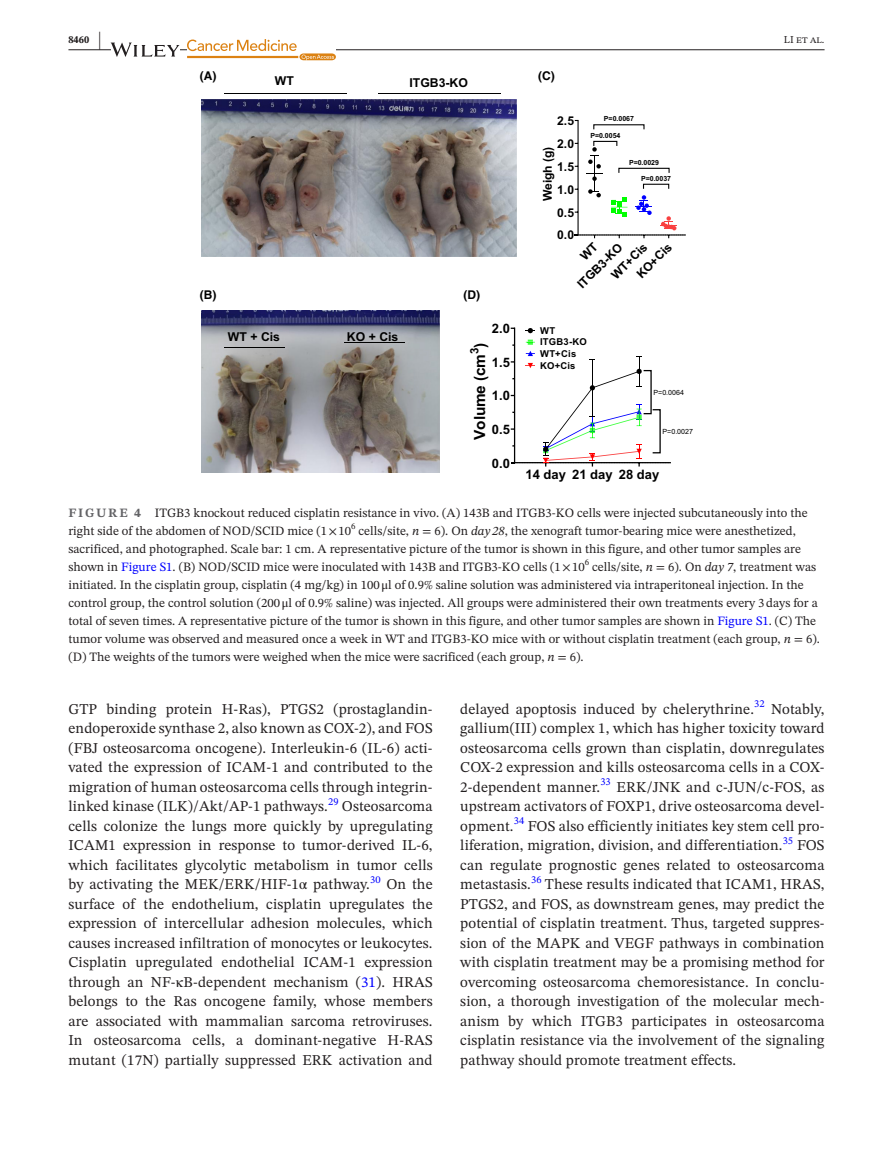
<style>
.page{position:relative;width:893px;height:1174px;background:#fff}
.page>*{position:absolute;margin:0;border:0;box-sizing:border-box;transform-origin:0 0}
.t1{font:700 15.3px "Arial";letter-spacing:-.01em;color:#000}
.t2{font:15px/19.5px "STIX Two Text";letter-spacing:.01em;color:#231f20;text-align:justify}
.t3{font:700 13.05px "Arial";color:#000}
.t4{font:12.75px/18px "STIX Two Text";color:#231f20}
.t5{font:700 12.3px "Arial";color:#000}
.t6{font:700 12.15px "Arial";letter-spacing:-.015em;color:#000}
.t7{font:700 12px "Helvetica LT Std";color:#000}
.t8{font:10.5px "STIX Two Text";letter-spacing:.01em;color:#00f}
.t9{font:10.5px "STIX Two Text";color:#231f20}
.t10{font:700 10.5px "STIX Two Text";color:#231f20}
.t11{font:700 9.45px/11.6px "Arial";letter-spacing:.03em;color:#000}
.t12{font:8.85px "STIX Two Text";color:#231f20}
.t13{font:700 7.05px "Arial";letter-spacing:-.005em;color:#000}
.t14{font:7.05px "Arial";letter-spacing:-.005em;color:#000}
.s1{font-size:21px}
.s2{font-weight:700;color:#636366}
.s3{font-family:"STIX"}
.s4{font-style:italic}
.s5{color:#00f}
</style>
<div class="page">
<hr style="left:68px;top:49px;width:756px;height:1px;background:#231f20">
<svg style="left:111px;top:43px;width:68px;height:14px"></svg>
<svg style="left:187px;top:39px;width:149px;height:21px"></svg>
<img style="left:201px;top:100px;width:315px;height:156px">
<hr style="left:224px;top:93px;width:122px;height:1px;background:#000">
<hr style="left:378px;top:93px;width:122px;height:1px;background:#000">
<img style="left:201px;top:310px;width:238px;height:163px">
<hr style="left:224px;top:347px;width:61px;height:1px;background:#000">
<hr style="left:344px;top:342px;width:61px;height:1px;background:#000">
<hr style="left:577px;top:234px;width:109px;height:1px;background:#000">
<hr style="left:577px;top:120px;width:2px;height:115px;background:#000">
<svg style="left:593px;top:124px;width:51px;height:5px"></svg>
<hr style="left:514px;top:462px;width:157px;height:1px;background:#000">
<hr style="left:514px;top:327px;width:1px;height:136px;background:#000">
<svg style="left:526px;top:328px;width:9px;height:5px"></svg>
<svg style="left:511px;top:339px;width:158px;height:127px"></svg>
<svg style="left:575px;top:141px;width:110px;height:98px"></svg>
<p class="t10" style="left:68px;top:32px;width:34px">8460 <span class="s1">|</span></p>
<p class="t9" style="left:784px;top:32px;width:42px">LI et al.</p>
<p class="t7" style="left:200px;top:68px;width:18px">(A)</p>
<p class="t7" style="left:538px;top:68px;width:18px">(C)</p>
<p class="t5" style="left:275px;top:72px;width:21px">WT</p>
<p class="t5" style="left:410px;top:74px;width:60px">ITGB3-KO</p>
<p class="t6" style="left:557px;top:112px;width:18px">2.5</p>
<p class="t6" style="left:557px;top:135px;width:18px">2.0</p>
<p class="t6" style="left:539px;top:201px;width:56px;rotate:-90deg">Weigh (g)</p>
<p class="t6" style="left:557px;top:158px;width:18px">1.5</p>
<p class="t6" style="left:557px;top:181px;width:18px">1.0</p>
<p class="t6" style="left:557px;top:204px;width:18px">0.5</p>
<p class="t6" style="left:557px;top:226px;width:18px">0.0</p>
<p class="t13" style="left:604px;top:114px;width:31px">P=0.0067</p>
<p class="t13" style="left:629px;top:157px;width:31px">P=0.0029</p>
<p class="t13" style="left:590px;top:130px;width:31px">P=0.0054</p>
<p class="t13" style="left:641px;top:173px;width:31px">P=0.0037</p>
<p class="t7" style="left:200px;top:287px;width:18px">(B)</p>
<p class="t7" style="left:464px;top:287px;width:18px">(D)</p>
<p class="t5" style="left:228px;top:328px;width:54px">WT + Cis</p>
<p class="t5" style="left:347px;top:328px;width:53px">KO + Cis</p>
<p class="t3" style="left:492px;top:319px;width:20px">2.0</p>
<p class="t1" style="left:469px;top:440px;width:98px;rotate:-90deg">Volume (cm<sup>3</sup>)</p>
<p class="t3" style="left:492px;top:353px;width:20px">1.5</p>
<p class="t3" style="left:492px;top:386px;width:20px">1.0</p>
<p class="t3" style="left:492px;top:420px;width:20px">0.5</p>
<p class="t3" style="left:492px;top:454px;width:20px">0.0</p>
<p class="t6" style="left:573px;top:280px;width:59px;rotate:-45deg">ITGB3-KO</p>
<p class="t6" style="left:633px;top:270px;width:46px;rotate:-45deg">KO+Cis</p>
<p class="t6" style="left:607px;top:271px;width:46px;rotate:-45deg">WT+Cis</p>
<p class="t11" style="left:540px;top:325px;width:48px">WT<br>ITGB3-KO</p>
<p class="t11" style="left:540px;top:360px;width:37px">KO+Cis</p>
<p class="t11" style="left:540px;top:348px;width:38px">WT+Cis</p>
<p class="t14" style="left:654px;top:387px;width:32px">P=0.0064</p>
<p class="t14" style="left:663px;top:426px;width:32px">P=0.0027</p>
<p class="t3" style="left:525px;top:466px;width:135px">14 day 21 day 28 day</p>
<p class="t4" style="left:68px;top:503px;width:741px"><span class="s2">FIGURE 4</span> ITGB3 knockout reduced cisplatin resistance in vivo. (A) 143B and ITGB3-KO cells were injected subcutaneously into the right side of the abdomen of NOD/SCID mice (1<span class="s3">×</span>10</p>
<p class="t12" style="left:351px;top:519px;width:6px">6</p>
<p class="t4" style="left:68px;top:521px;width:734px;text-indent:290px">cells/site, <span class="s4">n</span> <span class="s3">=</span> 6). On <span class="s4">day 28</span>, the xenograft tumor-bearing mice were anesthetized, sacrificed, and photographed. Scale bar: 1 cm. A representative picture of the tumor is shown in this figure, and other tumor samples are shown in <span class="s5">Figure S1</span>. (B) NOD/SCID mice were inoculated with 143B and ITGB3-KO cells (1<span class="s3">×</span>10</p>
<p class="t12" style="left:585px;top:555px;width:6px">6</p>
<p class="t4" style="left:68px;top:557px;width:753px;text-indent:524px">cells/site, <span class="s4">n</span> <span class="s3">=</span> 6). On <span class="s4">day 7</span>, treatment was initiated. In the cisplatin group, cisplatin (4 mg/kg) in 100<span class="s3">μ</span>l of 0.9% saline solution was administered via intraperitoneal injection. In the control group, the control solution (200<span class="s3">μ</span>l of 0.9% saline) was injected. All groups were administered their own treatments every 3days for a total of seven times. A representative picture of the tumor is shown in this figure, and other tumor samples are shown in <span class="s5">Figure S1</span>. (C) The tumor volume was observed and measured once a week in WT and ITGB3-KO mice with or without cisplatin treatment (each group, <span class="s4">n</span> <span class="s3">=</span> 6). (D) The weights of the tumors were weighed when the mice were sacrificed (each group, <span class="s4">n</span> <span class="s3">=</span> 6).</p>
<p class="t2" style="left:68px;top:699px;width:366px">GTP binding protein H-Ras), PTGS2 (prostaglandin&shy;endoperoxide synthase 2, also known as COX-2), and FOS (FBJ osteosarcoma oncogene). Interleukin-6 (IL-6) acti&shy;vated the expression of ICAM-1 and contributed to the migration of human osteosarcoma cells through integrin&shy;linked kinase (ILK)/Akt/AP-1 pathways.</p>
<p class="t8" style="left:328px;top:793px;width:12px">29</p>
<p class="t2" style="left:68px;top:796px;width:366px;text-indent:273px">Osteosarcoma cells colonize the lungs more quickly by upregulating ICAM1 expression in response to tumor-derived IL-6, which facilitates glycolytic metabolism in tumor cells by activating the MEK/ERK/HIF-1<span class="s3">α</span> pathway.</p>
<p class="t8" style="left:370px;top:871px;width:12px">30</p>
<p class="t2" style="left:68px;top:874px;width:366px;text-indent:318px">On the surface of the endothelium, cisplatin upregulates the expression of intercellular adhesion molecules, which causes increased infiltration of monocytes or leukocytes.<br>Cisplatin upregulated endothelial ICAM-1 expression through an NF-<span class="s3">κ</span>B-dependent mechanism (<span class="s5">31</span>). HRAS belongs to the Ras oncogene family, whose members are associated with mammalian sarcoma retroviruses.<br>In osteosarcoma cells, a dominant-negative H-RAS mutant (17N) partially suppressed ERK activation and</p>
<p class="t2" style="left:460px;top:699px;width:295px">delayed apoptosis induced by chelerythrine.</p>
<p class="t8" style="left:754px;top:696px;width:12px">32</p>
<p class="t2" style="left:460px;top:699px;width:366px;text-indent:311px">Notably, gallium(III) complex 1, which has higher toxicity toward osteosarcoma cells grown than cisplatin, downregulates COX-2 expression and kills osteosarcoma cells in a COX-2-dependent manner.</p>
<p class="t8" style="left:600px;top:774px;width:12px">33</p>
<p class="t2" style="left:460px;top:777px;width:366px;text-indent:156px">ERK/JNK and c-JUN/c-FOS, as upstream activators of FOXP1, drive osteosarcoma devel&shy;opment.</p>
<p class="t8" style="left:514px;top:813px;width:12px">34</p>
<p class="t2" style="left:460px;top:816px;width:366px;text-indent:68px">FOS also efficiently initiates key stem cell pro&shy;liferation, migration, division, and differentiation.</p>
<p class="t8" style="left:783px;top:832px;width:12px">35</p>
<p class="t2" style="left:460px;top:835px;width:366px;text-indent:337px">FOS can regulate prognostic genes related to osteosarcoma metastasis.</p>
<p class="t8" style="left:531px;top:871px;width:12px">36</p>
<p class="t2" style="left:460px;top:874px;width:366px;text-indent:84px">These results indicated that ICAM1, HRAS, PTGS2, and FOS, as downstream genes, may predict the potential of cisplatin treatment. Thus, targeted suppres&shy;sion of the MAPK and VEGF pathways in combination with cisplatin treatment may be a promising method for overcoming osteosarcoma chemoresistance. In conclu&shy;sion, a thorough investigation of the molecular mech&shy;anism by which ITGB3 participates in osteosarcoma cisplatin resistance via the involvement of the signaling pathway should promote treatment effects.</p>
</div>
